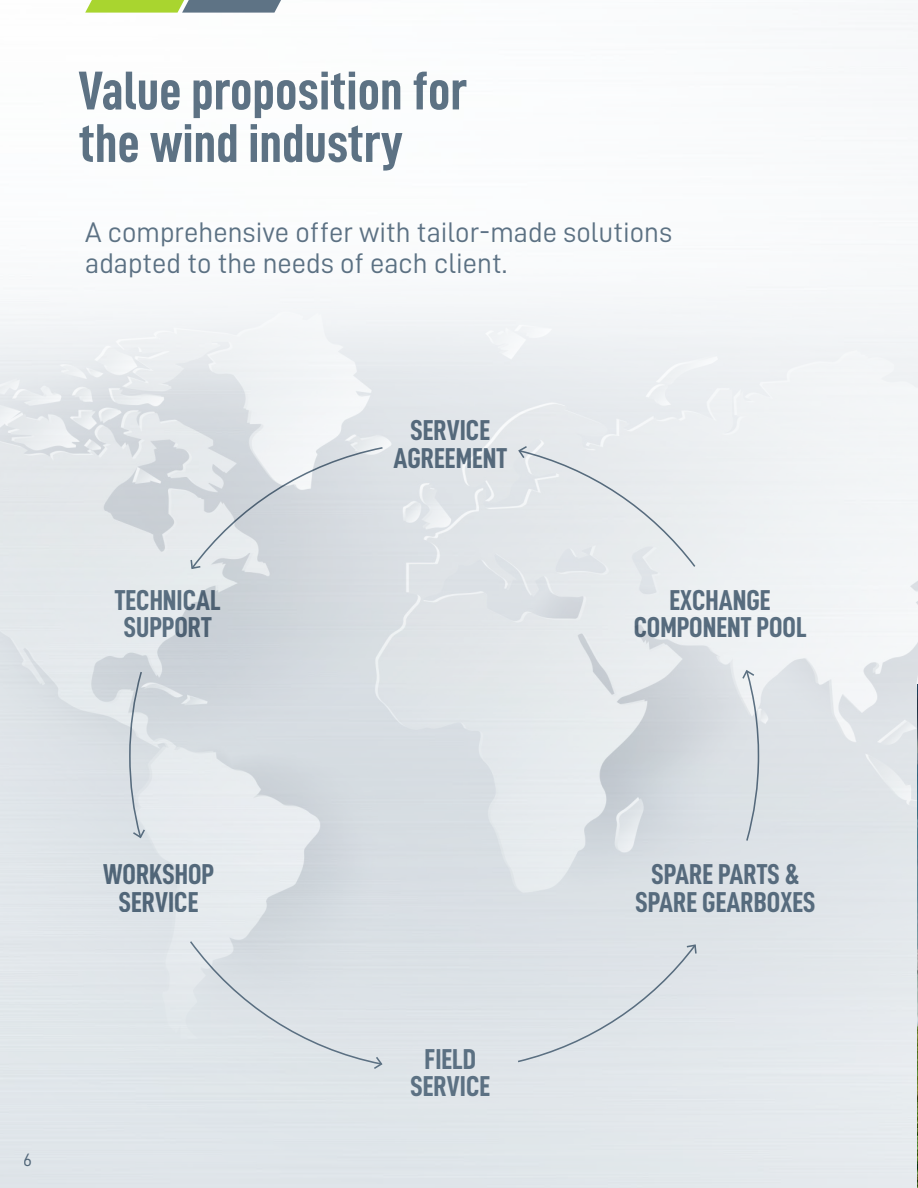
<style>
.page{position:relative;width:918px;height:1188px;background:#fff}
.page>*{position:absolute;margin:0;border:0;box-sizing:border-box;transform-origin:0 0}
.t1{font:54.75px/52.5px "D DIN Condensed Bold";color:#5e7385}
.t2{font:28.8px/27.3px "D DIN Condensed Bold";color:#5e7385;text-align:center}
.t3{font:28.5px/31.5px "D DIN";color:#5e7385}
.t4{font:18px "D DIN";color:#5e7385}
</style>
<div class="page">
<img style="left:0;top:285px;width:918px;height:903px">
<svg style="left:85px;top:0;width:196px;height:13px;background:#8eab68"></svg>
<h1 class="t1" style="left:78px;top:63px;width:390px">Value proposition for the wind industry</h1>
<p class="t3" style="left:85px;top:216px;width:589px">A comprehensive offer with tailor-made solutions adapted to the needs of each client.</p>
<p class="t2" style="left:115px;top:586px;width:108px">TECHNICAL<br>SUPPORT</p>
<p class="t2" style="left:394px;top:416px;width:115px">SERVICE<br>AGREEMENT</p>
<p class="t2" style="left:633px;top:586px;width:175px">EXCHANGE<br>COMPONENT POOL</p>
<p class="t4" style="left:24px;top:1150px;width:10px">6</p>
<p class="t2" style="left:103px;top:860px;width:112px">WORKSHOP<br>SERVICE</p>
<p class="t2" style="left:636px;top:860px;width:181px">SPARE PARTS &amp;<br>SPARE GEARBOXES</p>
<p class="t2" style="left:411px;top:1045px;width:81px">FIELD<br>SERVICE</p>
</div>
